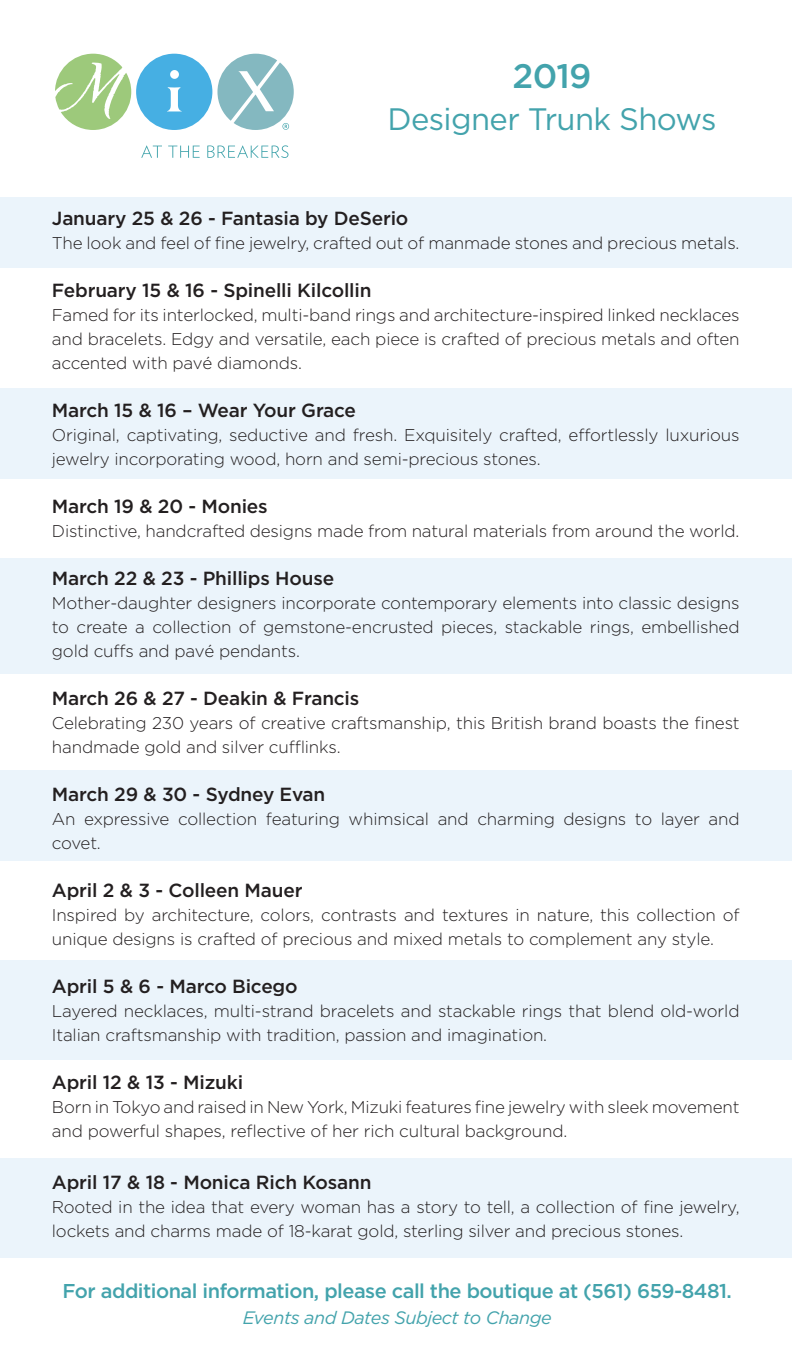
<style>
.page{position:relative;width:792px;height:1368px;background:#fff}
.page>*{position:absolute;margin:0;border:0;box-sizing:border-box;transform-origin:0 0}
.t1{font:500 34px "Gotham";color:#43a3ac}
.t2{font:31px "Gotham";letter-spacing:-.02em;color:#43a3ac}
.t3{font:500 20px "Gotham";letter-spacing:-.025em;color:#43a3ac}
.t4{font:500 19px "Gotham";letter-spacing:-.01em;color:#231f20}
.t5{font:italic 18px "Gotham";letter-spacing:-.025em;color:#43a3ac}
.t6{font:300 17px/24px "Gotham";letter-spacing:-.01em;color:#231f20}
</style>
<div class="page">
<div style="left:0;top:1158px;width:792px;height:100px;background:#ebf4fb"></div>
<div style="left:0;top:197px;width:792px;height:71px;background:#ebf4fb"></div>
<div style="left:0;top:388px;width:792px;height:91px;background:#ebf4fb"></div>
<div style="left:0;top:558px;width:792px;height:116px;background:#ebf4fb"></div>
<div style="left:0;top:770px;width:792px;height:91px;background:#ebf4fb"></div>
<div style="left:0;top:960px;width:792px;height:100px;background:#ebf4fb"></div>
<svg style="left:141px;top:145px;width:21px;height:13px"></svg>
<svg style="left:168px;top:146px;width:32px;height:12px"></svg>
<svg style="left:207px;top:145px;width:81px;height:13px"></svg>
<svg style="left:55px;top:54px;width:239px;height:76px"></svg>
<p class="t1" style="left:513px;top:57px;width:81px">2019</p>
<p class="t2" style="left:387px;top:102px;width:331px">Designer Trunk Shows</p>
<p class="t4" style="left:52px;top:207px;width:358px">January 25 &amp; 26 - Fantasia by DeSerio</p>
<p class="t6" style="left:52px;top:231px;width:689px">The look and feel of fine jewelry, crafted out of manmade stones and precious metals.</p>
<p class="t4" style="left:52px;top:279px;width:321px">February 15 &amp; 16 - Spinelli Kilcollin</p>
<p class="t6" style="left:52px;top:303px;width:689px;text-align:justify">Famed for its interlocked, multi-band rings and architecture-inspired linked necklaces and bracelets. Edgy and versatile, each piece is crafted of precious metals and often accented with pavé diamonds.</p>
<p class="t4" style="left:52px;top:399px;width:306px">March 15 &amp; 16 – Wear Your Grace</p>
<p class="t6" style="left:52px;top:423px;width:689px">Original, captivating, seductive and fresh. Exquisitely crafted, effortlessly luxurious jewelry incorporating wood, horn and semi-precious stones.</p>
<p class="t4" style="left:52px;top:495px;width:217px">March 19 &amp; 20 - Monies</p>
<p class="t6" style="left:52px;top:519px;width:689px">Distinctive, handcrafted designs made from natural materials from around the world.</p>
<p class="t4" style="left:52px;top:567px;width:284px">March 22 &amp; 23 - Phillips House</p>
<p class="t6" style="left:52px;top:591px;width:689px;text-align:justify">Mother-daughter designers incorporate contemporary elements into classic designs to create a collection of gemstone-encrusted pieces, stackable rings, embellished gold cuffs and pavé pendants.</p>
<p class="t4" style="left:52px;top:687px;width:309px">March 26 &amp; 27 - Deakin &amp; Francis</p>
<p class="t6" style="left:52px;top:711px;width:689px">Celebrating 230 years of creative craftsmanship, this British brand boasts the finest handmade gold and silver cufflinks.</p>
<p class="t4" style="left:52px;top:783px;width:275px">March 29 &amp; 30 - Sydney Evan</p>
<p class="t6" style="left:52px;top:807px;width:689px">An expressive collection featuring whimsical and charming designs to layer and covet.</p>
<p class="t4" style="left:52px;top:879px;width:252px">April 2 &amp; 3 - Colleen Mauer</p>
<p class="t6" style="left:52px;top:903px;width:689px">Inspired by architecture, colors, contrasts and textures in nature, this collection of unique designs is crafted of precious and mixed metals to complement any style.</p>
<p class="t4" style="left:52px;top:975px;width:247px">April 5 &amp; 6 - Marco Bicego</p>
<p class="t6" style="left:52px;top:999px;width:689px">Layered necklaces, multi-strand bracelets and stackable rings that blend old-world<br>Italian craftsmanship with tradition, passion and imagination.</p>
<p class="t4" style="left:52px;top:1071px;width:193px">April 12 &amp; 13 - Mizuki</p>
<p class="t6" style="left:52px;top:1095px;width:689px">Born in Tokyo and raised in New York, Mizuki features fine jewelry with sleek movement and powerful shapes, reflective of her rich cultural background.</p>
<p class="t4" style="left:52px;top:1171px;width:321px">April 17 &amp; 18 - Monica Rich Kosann</p>
<p class="t6" style="left:52px;top:1195px;width:689px">Rooted in the idea that every woman has a story to tell, a collection of fine jewelry, lockets and charms made of 18-karat gold, sterling silver and precious stones.</p>
<p class="t3" style="left:63px;top:1280px;width:671px">For additional information, please call the boutique at (561) 659-8481.</p>
<p class="t5" style="left:243px;top:1308px;width:310px">Events and Dates Subject to Change</p>
</div>
